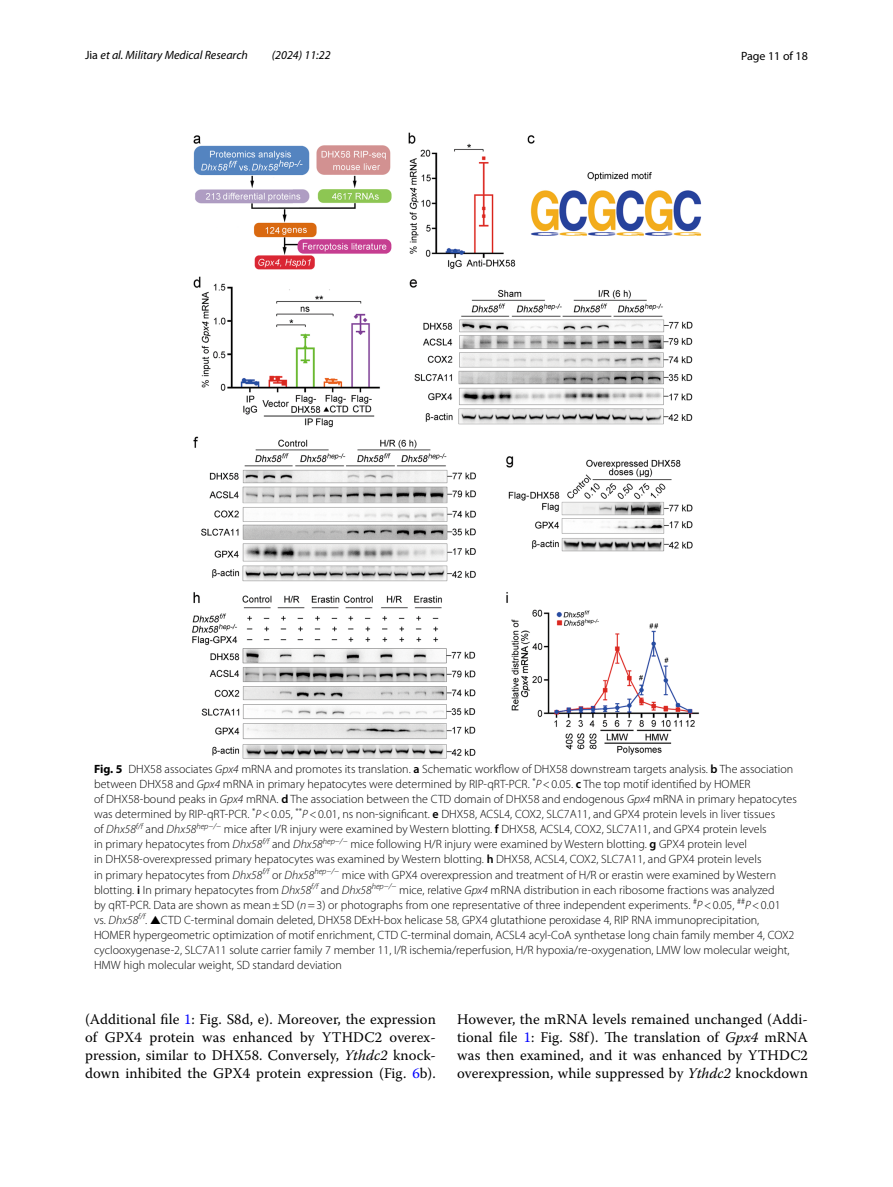
<style>
.page{position:relative;width:893px;height:1187px;background:#fff}
.page>*{position:absolute;margin:0;border:0;box-sizing:border-box;transform-origin:0 0}
.t1{font:14.7px/18px "Warnock Pro";letter-spacing:.005em;color:#000;text-align:justify}
.t2{font:300 12px/15px "Myriad Pro";color:#000}
.t3{font:italic 12px "Myriad Pro";color:#000}
.t4{font:12px "Myriad Pro";color:#000}
.s1{font-style:normal}
.s2{font-weight:700}
.s3{font-style:italic}
.s4{font-weight:600}
.s5{font-family:"Code 2000";font-weight:400}
.s6{color:#00f}
</style>
<div class="page">
<img style="left:192px;top:133px;width:510px;height:625px">
<p class="t3" style="left:85px;top:48px;width:164px"><span class="s1">Jia</span> et al. Military Medical Research</p>
<p class="t3" style="left:272px;top:48px;width:60px">(2024) 11:22</p>
<p class="t4" style="left:741px;top:48px;width:68px">Page 11 of 18</p>
<p class="t2" style="left:94px;top:762px;width:704px"><span class="s2">Fig. 5</span> DHX58 associates <span class="s3">Gpx4</span> mRNA and promotes its translation. <span class="s4">a</span> Schematic workflow of DHX58 downstream targets analysis. <span class="s4">b</span> The association between DHX58 and <span class="s3">Gpx4</span> mRNA in primary hepatocytes were determined by RIP-qRT-PCR. <sup>*</sup><span class="s3">P</span>&lt;0.05. <span class="s4">c</span> The top motif identified by HOMER<br>of DHX58-bound peaks in <span class="s3">Gpx4</span> mRNA. <span class="s4">d</span> The association between the CTD domain of DHX58 and endogenous <span class="s3">Gpx4</span> mRNA in primary hepatocytes was determined by RIP-qRT-PCR. <sup>*</sup><span class="s3">P</span>&lt;0.05, <sup>**</sup><span class="s3">P</span>&lt;0.01, ns non-significant. <span class="s4">e</span> DHX58, ACSL4, COX2, SLC7A11, and GPX4 protein levels in liver tissues<br>of <span class="s3">Dhx58</span><sup>f/f</sup> and <span class="s3">Dhx58</span><sup>hep−/−</sup> mice after I/R injury were examined by Western blotting. <span class="s4">f</span> DHX58, ACSL4, COX2, SLC7A11, and GPX4 protein levels<br>in primary hepatocytes from <span class="s3">Dhx58</span><sup>f/f</sup> and <span class="s3">Dhx58</span><sup>hep−/−</sup> mice following H/R injury were examined by Western blotting. <span class="s4">g</span> GPX4 protein level<br>in DHX58-overexpressed primary hepatocytes was examined by Western blotting. <span class="s4">h</span> DHX58, ACSL4, COX2, SLC7A11, and GPX4 protein levels<br>in primary hepatocytes from <span class="s3">Dhx58</span><sup>f/f</sup> or <span class="s3">Dhx58</span><sup>hep−/−</sup> mice with GPX4 overexpression and treatment of H/R or erastin were examined by Western blotting. <span class="s4">i</span> In primary hepatocytes from <span class="s3">Dhx58</span><sup>f/f</sup> and <span class="s3">Dhx58</span><sup>hep−/−</sup> mice, relative <span class="s3">Gpx4</span> mRNA distribution in each ribosome fractions was analyzed<br>by qRT-PCR. Data are shown as mean±SD (<span class="s3">n</span>=3) or photographs from one representative of three independent experiments. <sup>#</sup><span class="s3">P</span>&lt;0.05, <sup>##</sup><span class="s3">P</span>&lt;0.01<br>vs. <span class="s3">Dhx58</span><sup>f/f</sup>. <span class="s5">▲</span>CTD C-terminal domain deleted, DHX58 DExH-box helicase 58, GPX4 glutathione peroxidase 4, RIP RNA immunoprecipitation, HOMER hypergeometric optimization of motif enrichment, CTD C-terminal domain, ACSL4 acyl-CoA synthetase long chain family member 4, COX2 cyclooxygenase-2, SLC7A11 solute carrier family 7 member 11, I/R ischemia/reperfusion, H/R hypoxia/re-oxygenation, LMW low molecular weight, HMW high molecular weight, SD standard deviation</p>
<p class="t1" style="left:85px;top:1010px;width:352px">(Additional file <span class="s6">1</span>: Fig. S8d, e). Moreover, the expression of GPX4 protein was enhanced by YTHDC2 overex&shy;pression, similar to DHX58. Conversely, <span class="s3">Ythdc2</span> knock&shy;down inhibited the GPX4 protein expression (Fig. <span class="s6">6</span>b).</p>
<p class="t1" style="left:457px;top:1010px;width:352px">However, the mRNA levels remained unchanged (Addi&shy;tional file <span class="s6">1</span>: Fig. S8f). The translation of <span class="s3">Gpx4</span> mRNA was then examined, and it was enhanced by YTHDC2 overexpression, while suppressed by <span class="s3">Ythdc2</span> knockdown</p>
</div>
